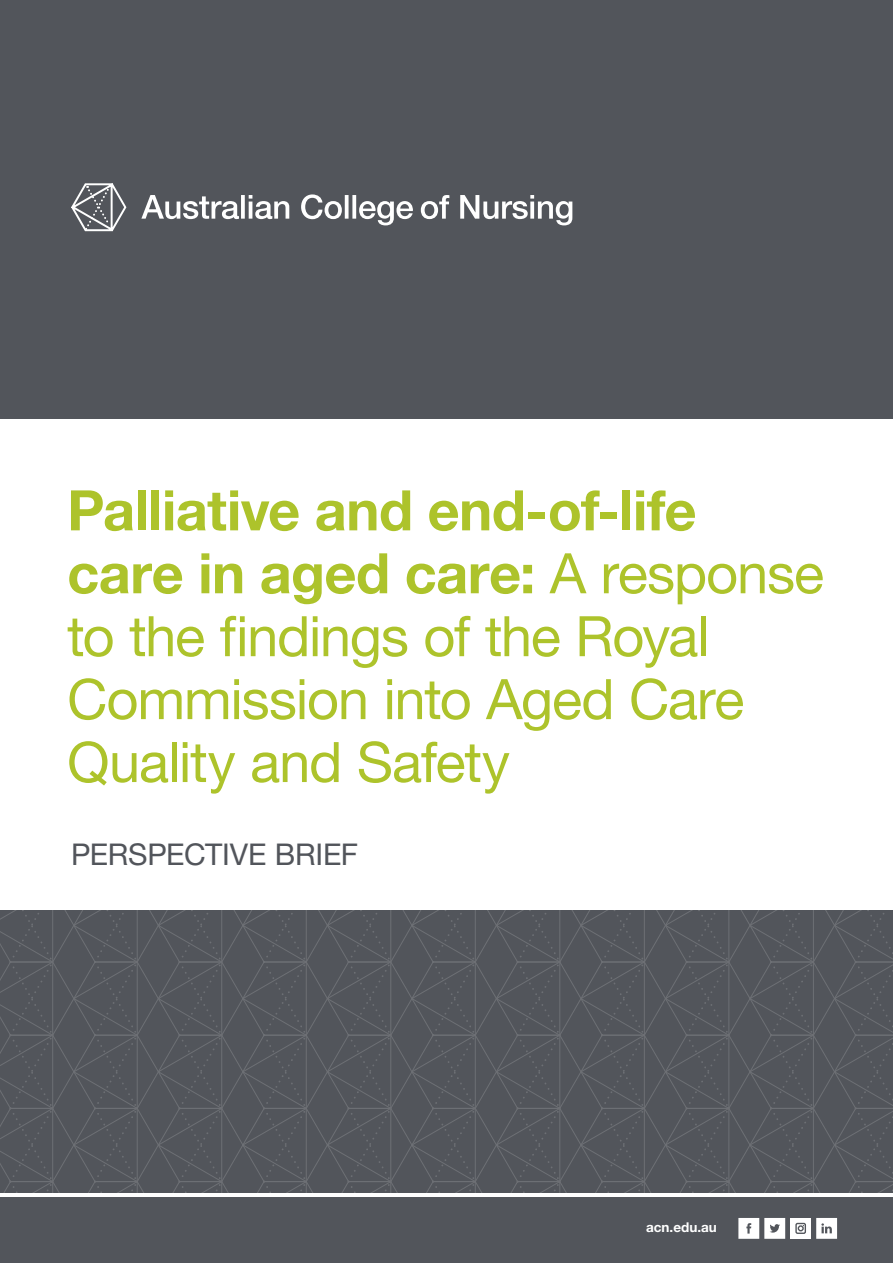
<style>
.page{position:relative;width:893px;height:1263px;background:#fff}
.page>*{position:absolute;margin:0;border:0;box-sizing:border-box;transform-origin:0 0}
.t1{font:55.95px/62.8px "Helvetica Neue LT Std";letter-spacing:-.02em;color:#adc32b}
.t2{font:30px "Helvetica Neue LT Std";letter-spacing:-.01em;color:#52555b}
.t3{font:700 13.5px "Helvetica Neue LT Std";color:#fff}
.s1{font-weight:700}
</style>
<div class="page">
<div style="left:0;top:0;width:893px;height:1192px;background:#52555b"></div>
<svg style="left:0;top:910px;width:893px;height:283px"></svg>
<div style="left:0;top:419px;width:893px;height:491px;background:#fff"></div>
<div style="left:0;top:1197px;width:893px;height:66px;background:#52555b"></div>
<svg style="left:816px;top:1218px;width:21px;height:21px"></svg>
<svg style="left:738px;top:1218px;width:47px;height:21px"></svg>
<div style="left:790px;top:1218px;width:21px;height:21px;background:#fff"></div>
<div style="left:795px;top:1223px;width:11px;height:11px;border:1px solid #52555b;border-radius:2px"></div>
<svg style="left:798px;top:1225px;width:6px;height:6px"></svg>
<svg style="left:71px;top:183px;width:56px;height:48px"></svg>
<svg style="left:141px;top:194px;width:431px;height:31px"></svg>
<p class="t1" style="left:67px;top:478px;width:758px"><span class="s1">Palliative and end-of-life care in aged care:</span> A response to the findings of the Royal<br>Commission into Aged Care<br>Quality and Safety</p>
<p class="t2" style="left:71px;top:836px;width:288px">PERSPECTIVE BRIEF</p>
<p class="t3" style="left:646px;top:1219px;width:72px">acn.edu.au</p>
</div>
